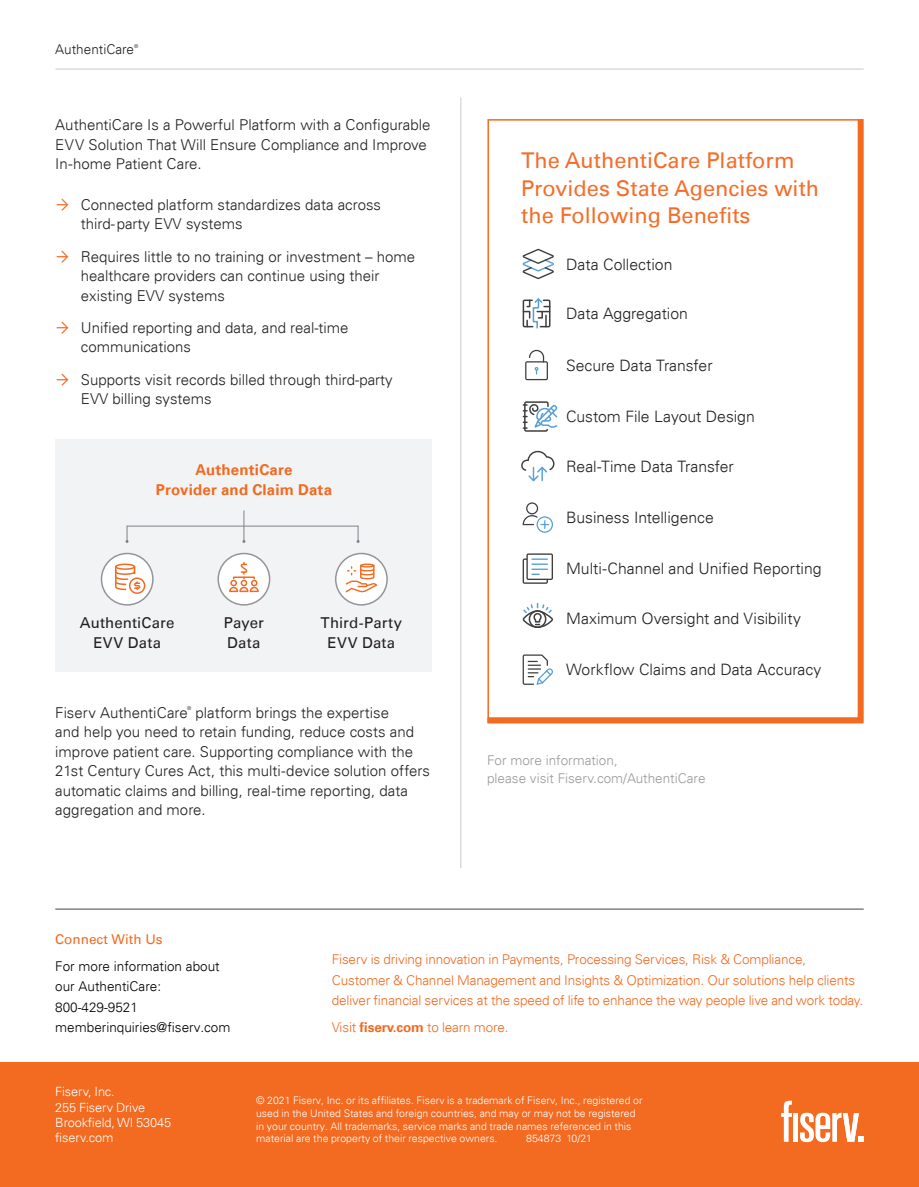
<style>
.page{position:relative;width:919px;height:1187px;background:#fff}
.page>*{position:absolute;margin:0;border:0;box-sizing:border-box;transform-origin:0 0}
.Sub_Title{font:21.75px/27px "Univers For Fiserv 55";color:#f36e2a}
.Body_Copy_-_10__no_K{font:300 15.75px "Univers For Fiserv 45";color:#231f20}
.Bullet_Point_-_10{font:300 15px/19.5px "Univers For Fiserv 45";color:#231f20}
.Bullet_Point_-_10-2{font:15px/19.5px "Univers For Fiserv 55";letter-spacing:.01em;color:#231f20;text-align:center}
.Bullet_Point_-_10-3{font:700 15px/19.5px "Univers For Fiserv 65";letter-spacing:.015em;color:#f36a21;text-align:center}
.Boilerplate{font:300 13.5px/20.2px "Univers For Fiserv 45";letter-spacing:-.01em;color:#f36a21}
.t1{font:300 13.5px/20.2px "Univers For Fiserv 45";color:#000}
.Diagram_Copy___Light{font:300 13.5px/18px "Univers For Fiserv 45";color:#999b9b}
.t2{font:13.5px "Univers For Fiserv 55";color:#f36a21}
.t3{font:300 13.5px "Univers For Fiserv 45";color:#231f20}
.t4{font:300 12.75px "Univers For Fiserv 45";letter-spacing:-.01em;color:#fff}
.t5{font:300 10.5px/12.6px "Univers For Fiserv 45";color:#fff}
.Bullet_Point_-_10-4{font:300 5.25px "Univers For Fiserv 45";color:#231f20}
.s1{font-family:"Univers For Fiserv 65";font-weight:700}
</style>
<div class="page">
<hr style="left:55px;top:69px;width:808px;height:1px;background:#c9cacc">
<div style="left:0;top:1061px;width:918px;height:125px;background:#f36a21"></div>
<svg style="left:800px;top:1112px;width:63px;height:29px"></svg>
<div style="left:793px;top:1112px;width:5px;height:29px;background:#fff"></div>
<svg style="left:781px;top:1100px;width:10px;height:41px"></svg>
<hr style="left:55px;top:908px;width:808px;height:1px;background:#808285">
<hr style="left:460px;top:97px;width:1px;height:771px;background:#c9cacc">
<svg style="left:487px;top:119px;width:377px;height:605px"></svg>
<svg style="left:522px;top:553px;width:31px;height:30px"></svg>
<svg style="left:522px;top:502px;width:31px;height:30px"></svg>
<svg style="left:525px;top:350px;width:23px;height:30px"></svg>
<svg style="left:521px;top:451px;width:33px;height:30px"></svg>
<svg style="left:522px;top:654px;width:31px;height:30px"></svg>
<svg style="left:522px;top:297px;width:29px;height:32px"></svg>
<svg style="left:523px;top:400px;width:36px;height:32px"></svg>
<svg style="left:521px;top:603px;width:33px;height:25px"></svg>
<div style="left:528px;top:610px;width:18px;height:18px;border:2px solid #3e3e3f;border-radius:50%"></div>
<svg style="left:522px;top:249px;width:31px;height:30px"></svg>
<div style="left:55px;top:439px;width:377px;height:232px;background:#f2f3f4"></div>
<hr style="left:243px;top:510px;width:1px;height:31px;background:#808285">
<svg style="left:356px;top:525px;width:3px;height:18px"></svg>
<svg style="left:125px;top:525px;width:3px;height:18px"></svg>
<hr style="left:127px;top:525px;width:231px;height:1px;background:#808285">
<div style="left:101px;top:553px;width:52px;height:52px;background:#fff;border-radius:50%"></div>
<div style="left:101px;top:552px;width:53px;height:53px;border:2px solid #939598;border-radius:50%"></div>
<div style="left:129px;top:577px;width:16px;height:17px;border:2px solid #f36a21;border-radius:50%"></div>
<div style="left:115px;top:563px;width:20px;height:7px;border:2px solid #f36a21;border-radius:50%"></div>
<svg style="left:115px;top:566px;width:26px;height:25px"></svg>
<div style="left:218px;top:553px;width:51px;height:52px;background:#fff;border-radius:50%"></div>
<div style="left:217px;top:552px;width:53px;height:53px;border:2px solid #939598;border-radius:50%"></div>
<div style="left:336px;top:553px;width:51px;height:52px;background:#fff;border-radius:50%"></div>
<div style="left:335px;top:552px;width:53px;height:53px;border:2px solid #939598;border-radius:50%"></div>
<svg style="left:229px;top:586px;width:30px;height:7px"></svg>
<div style="left:230px;top:579px;width:7px;height:7px;border:2px solid #f36a21;border-radius:50%"></div>
<div style="left:240px;top:579px;width:7px;height:7px;border:2px solid #f36a21;border-radius:50%"></div>
<div style="left:251px;top:579px;width:6px;height:7px;border:2px solid #f36a21;border-radius:50%"></div>
<div style="left:233px;top:576px;width:22px;height:3px;border:2px solid #f36a21"></div>
<svg style="left:240px;top:562px;width:8px;height:16px"></svg>
<div style="left:360px;top:563px;width:14px;height:4px;border:1px solid #f36a21;border-radius:50%"></div>
<svg style="left:345px;top:564px;width:32px;height:29px"></svg>
<p class="t3" style="left:55px;top:41px;width:80px">AuthentiCare</p>
<p class="Bullet_Point_-_10-4" style="left:134px;top:43px;width:6px">®</p>
<p class="Bullet_Point_-_10" style="left:55px;top:115px;width:376px">AuthentiCare Is a Powerful Platform with a Configurable<br>EVV Solution That Will Ensure Compliance and Improve<br>In-home Patient Care.</p>
<p class="Bullet_Point_-_10" style="left:81px;top:195px;width:302px">Connected platform standardizes data across third- party EVV systems</p>
<p class="Bullet_Point_-_10" style="left:81px;top:246px;width:336px">Requires little to no training or investment – home healthcare providers can continue using their existing EVV systems</p>
<p class="Bullet_Point_-_10" style="left:81px;top:318px;width:269px">Unified reporting and data, and real-time communications</p>
<p class="Bullet_Point_-_10" style="left:81px;top:369px;width:313px">Supports visit records billed through third-party<br>EVV billing systems</p>
<p class="Bullet_Point_-_10-3" style="left:156px;top:460px;width:178px">AuthentiCare<br>Provider and Claim Data</p>
<p class="Bullet_Point_-_10-2" style="left:80px;top:613px;width:96px">AuthentiCare<br>EVV Data</p>
<p class="Bullet_Point_-_10-2" style="left:224px;top:613px;width:42px;text-align:left">Payer<br>Data</p>
<p class="Bullet_Point_-_10-2" style="left:320px;top:613px;width:83px">Third-Party<br>EVV Data</p>
<p class="Bullet_Point_-_10" style="left:55px;top:702px;width:134px">Fiserv AuthentiCare</p>
<p class="Bullet_Point_-_10-4" style="left:187px;top:705px;width:6px">®</p>
<p class="Bullet_Point_-_10" style="left:55px;top:702px;width:376px;text-indent:140px">platform brings the expertise<br>and help you need to retain funding, reduce costs and improve patient care. Supporting compliance with the 21st Century Cures Act, this multi-device solution offers automatic claims and billing, real-time reporting, data aggregation and more.</p>
<p class="Sub_Title" style="left:521px;top:147px;width:299px">The AuthentiCare Platform<br>Provides State Agencies with the Following Benefits</p>
<p class="Body_Copy_-_10__no_K" style="left:566px;top:254px;width:108px">Data Collection</p>
<p class="Body_Copy_-_10__no_K" style="left:566px;top:304px;width:123px">Data Aggregation</p>
<p class="Body_Copy_-_10__no_K" style="left:566px;top:355px;width:148px">Secure Data Transfer</p>
<p class="Body_Copy_-_10__no_K" style="left:566px;top:407px;width:190px">Custom File Layout Design</p>
<p class="Body_Copy_-_10__no_K" style="left:566px;top:456px;width:169px">Real-Time Data Transfer</p>
<p class="Body_Copy_-_10__no_K" style="left:566px;top:508px;width:149px">Business Intelligence</p>
<p class="Body_Copy_-_10__no_K" style="left:566px;top:559px;width:257px">Multi-Channel and Unified Reporting</p>
<p class="Body_Copy_-_10__no_K" style="left:566px;top:609px;width:236px">Maximum Oversight and Visibility</p>
<p class="Body_Copy_-_10__no_K" style="left:566px;top:660px;width:257px">Workflow Claims and Data Accuracy</p>
<p class="Diagram_Copy___Light" style="left:487px;top:751px;width:220px">For more information,<br>please visit Fiserv.com/AuthentiCare</p>
<p class="t2" style="left:55px;top:931px;width:109px">Connect With Us</p>
<p class="t1" style="left:55px;top:956px;width:166px">For more information about our AuthentiCare:</p>
<p class="t1" style="left:55px;top:996px;width:84px">800-429-9521</p>
<p class="t1" style="left:55px;top:1016px;width:177px">memberinquiries@fiserv.com</p>
<p class="t4" style="left:55px;top:1083px;width:61px">Fiserv, Inc.</p>
<p class="t4" style="left:55px;top:1099px;width:91px">255 Fiserv Drive</p>
<p class="t4" style="left:55px;top:1114px;width:117px">Brookfield, WI 53045</p>
<p class="t4" style="left:55px;top:1129px;width:60px">fiserv.com</p>
<p class="Boilerplate" style="left:332px;top:949px;width:533px">Fiserv is driving innovation in Payments, Processing Services, Risk &amp; Compliance,<br>Customer &amp; Channel Management and Insights &amp; Optimization. Our solutions help clients deliver financial services at the speed of life to enhance the way people live and work today.</p>
<p class="Boilerplate" style="left:332px;top:1016px;width:178px">Visit <span class="s1">fiserv.com</span> to learn more.</p>
<p class="t5" style="left:256px;top:1094px;width:388px">© 2021 Fiserv, Inc. or its affiliates. Fiserv is a trademark of Fiserv, Inc., registered or used in the United States and foreign countries, and may or may not be registered in your country. All trademarks, service marks and trade names referenced in this material are the property of their respective owners.</p>
<p class="t5" style="left:526px;top:1131px;width:67px">854873 10/21</p>
</div>
